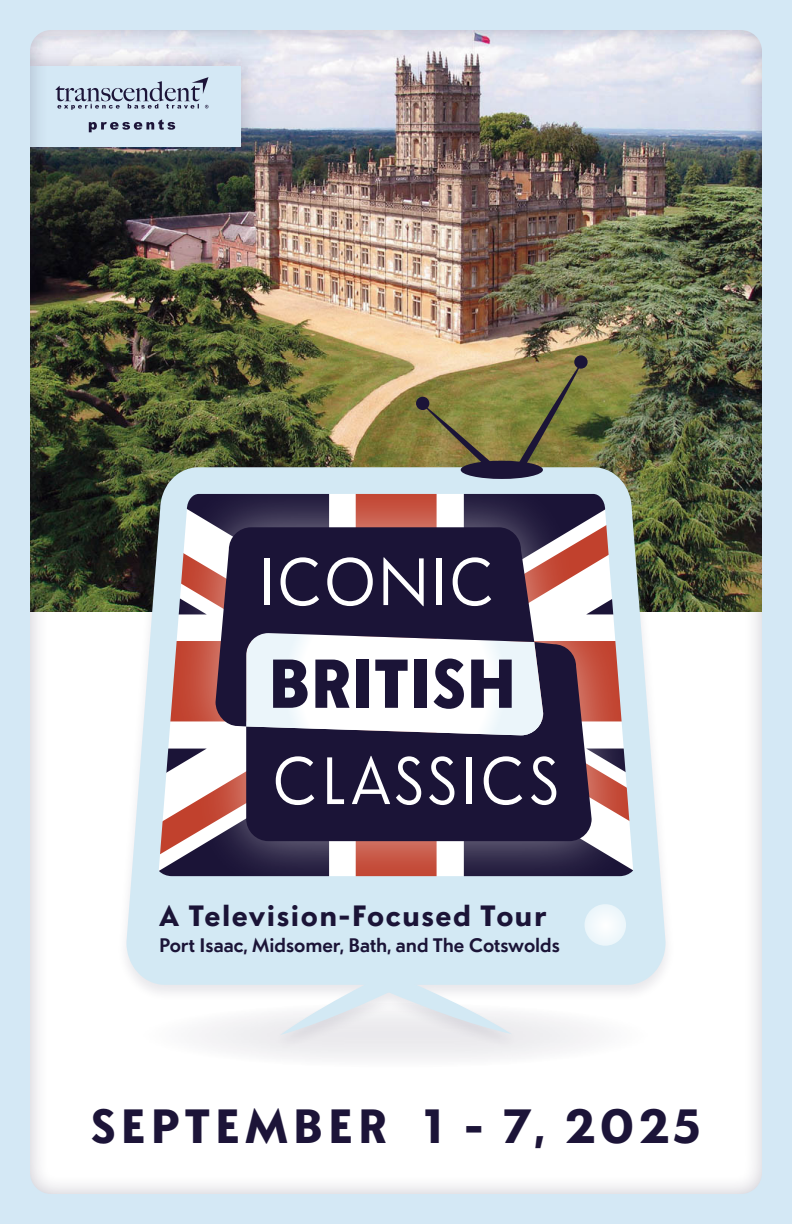
<style>
.page{position:relative;width:792px;height:1224px;background:#fff}
.page>*{position:absolute;margin:0;border:0;box-sizing:border-box;transform-origin:0 0}
.t1{font:900 69px "Sonar Sans";color:#1b1437;scale:.92 1}
.t2{font:66.6px "Sonar Sans";letter-spacing:.075em;color:#fff;scale:.92 1}
.Paragraph_Style_1{font:700 48px "Sonar Sans";letter-spacing:.1em;color:#1c1438}
.t3{font:700 29.4px "Sonar Sans";letter-spacing:.05em;color:#1b1437}
.t4{font:600 19.6px "Sonar Sans";color:#1b1437}
</style>
<div class="page">
<div style="left:0;top:0;width:792px;height:1224px;background:#1c1438;opacity:.25"></div>
<div style="left:0;top:0;width:792px;height:1224px;border:30px solid #d4e8f5;border-radius:36px"></div>
<svg style="left:0;top:0;width:63px;height:66px;background:#d6e5f1"></svg>
<svg style="left:729px;top:0;width:63px;height:66px;background:#d6e5f1"></svg>
<svg style="left:729px;top:1158px;width:63px;height:66px"></svg>
<svg style="left:0;top:1161px;width:66px;height:63px"></svg>
<p class="t2" style="left:260px;top:537px;width:257px">ICONIC</p>
<p class="t1" style="left:268px;top:633px;width:272px">BRITISH</p>
<p class="t2" style="left:273px;top:736px;width:312px">CLASSICS</p>
<p class="t3" style="left:159px;top:894px;width:389px">A Television-Focused Tour</p>
<p class="t4" style="left:159px;top:932px;width:402px">Port Isaac, Midsomer, Bath, and The Cotswolds</p>
<p class="Paragraph_Style_1" style="left:91px;top:1092px;width:611px">SEPTEMBER 1 - 7, 2025</p>
</div>
